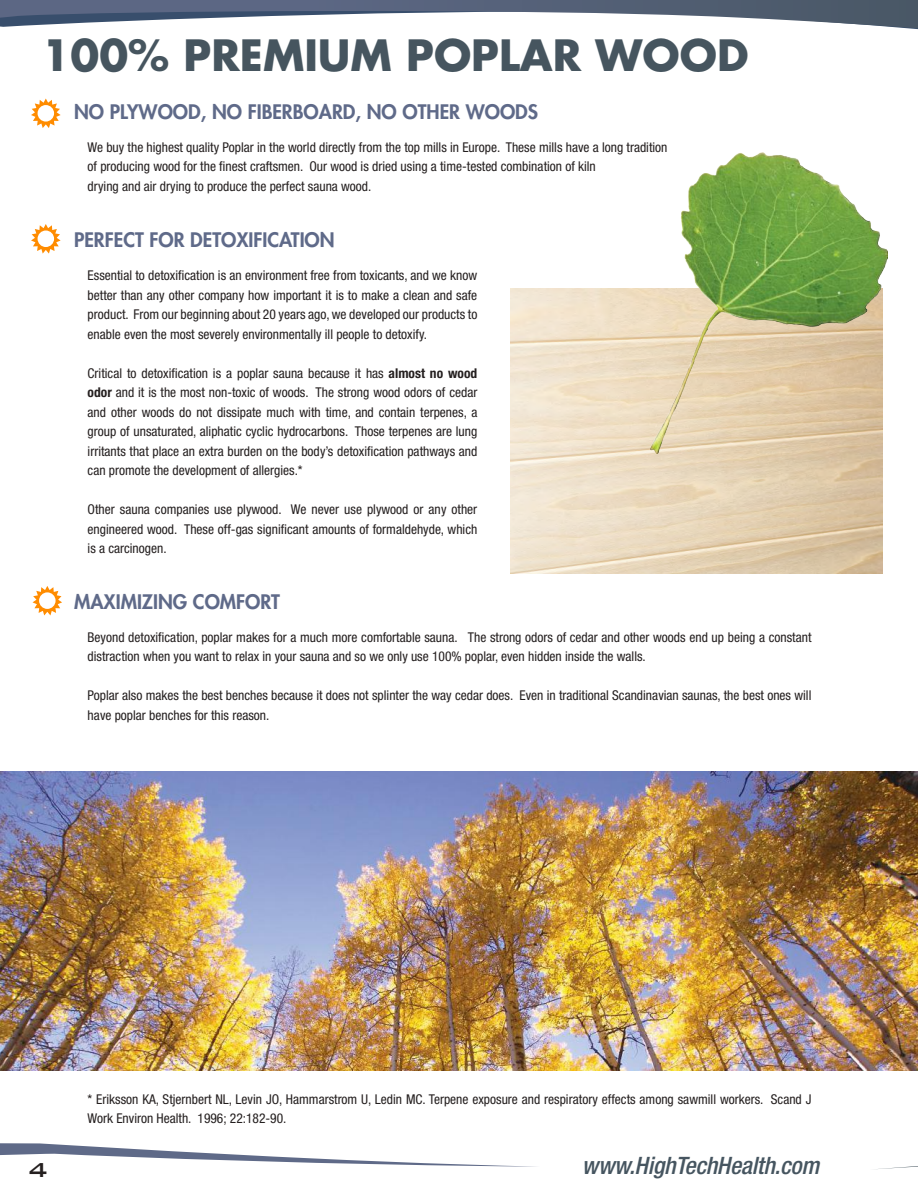
<style>
.page{position:relative;width:918px;height:1188px;background:#fff}
.page>*{position:absolute;margin:0;border:0;box-sizing:border-box;transform-origin:0 0}
.t1{font:700 42px "Futura Std";color:#46555f}
.t2{font:500 27px "Bank Gothic";color:#241f1f}
.t3{font:italic 500 condensed 24px "Helvetica Neue";letter-spacing:-.01em;color:#465560}
.t4{font:800 19.5px "Futura Std";color:#5f6a89}
.t5{font:condensed 13.5px/19.5px "Helvetica Neue";color:#241f1f}
.s1{font-weight:700}
</style>
<div class="page">
<svg style="left:31px;top:99px;width:30px;height:29px"></svg>
<svg style="left:31px;top:224px;width:30px;height:30px"></svg>
<svg style="left:33px;top:586px;width:29px;height:29px"></svg>
<img style="left:0;top:772px;width:918px;height:298px">
<img style="left:510px;top:288px;width:373px;height:286px">
<img style="left:650px;top:153px;width:238px;height:300px">
<svg style="left:875px;top:1166px;width:43px;height:4px"></svg>
<svg style="left:0;top:1143px;width:536px;height:24px"></svg>
<svg style="left:0;top:0;width:918px;height:28px"></svg>
<h1 class="t1" style="left:42px;top:28px;width:708px">100% PREMIUM POPLAR WOOD</h1>
<h3 class="t4" style="left:74px;top:99px;width:466px">NO PLYWOOD, NO FIBERBOARD, NO OTHER WOODS</h3>
<p class="t5" style="left:88px;top:137px;width:581px">We buy the highest quality Poplar in the world directly from the top mills in Europe. These mills have a long tradition of producing wood for the finest craftsmen. Our wood is dried using a time-tested combination of kiln<br>drying and air drying to produce the perfect sauna wood.</p>
<h3 class="t4" style="left:74px;top:227px;width:262px">PERFECT FOR DETOXIFICATION</h3>
<p class="t5" style="left:88px;top:265px;width:391px;text-align:justify">Essential to detoxification is an environment free from toxicants, and we know better than any other company how important it is to make a clean and safe product. From our beginning about 20 years ago, we developed our products to enable even the most severely environmentally ill people to detoxify.</p>
<p class="t5" style="left:88px;top:363px;width:391px;text-align:justify">Critical to detoxification is a poplar sauna because it has <span class="s1">almost no wood odor</span> and it is the most non-toxic of woods. The strong wood odors of cedar and other woods do not dissipate much with time, and contain terpenes, a group of unsaturated, aliphatic cyclic hydrocarbons. Those terpenes are lung irritants that place an extra burden on the body’s detoxification pathways and can promote the development of allergies.*</p>
<p class="t5" style="left:88px;top:499px;width:391px;text-align:justify">Other sauna companies use plywood. We never use plywood or any other engineered wood. These off-gas significant amounts of formaldehyde, which is a carcinogen.</p>
<h3 class="t4" style="left:74px;top:589px;width:207px">MAXIMIZING COMFORT</h3>
<p class="t5" style="left:88px;top:627px;width:725px">Beyond detoxification, poplar makes for a much more comfortable sauna. The strong odors of cedar and other woods end up being a constant distraction when you want to relax in your sauna and so we only use 100% poplar, even hidden inside the walls.</p>
<p class="t5" style="left:88px;top:685px;width:725px">Poplar also makes the best benches because it does not splinter the way cedar does. Even in traditional Scandinavian saunas, the best ones will have poplar benches for this reason.</p>
<p class="t5" style="left:88px;top:1089px;width:725px">* Eriksson KA, Stjernbert NL, Levin JO, Hammarstrom U, Ledin MC. Terpene exposure and respiratory effects among sawmill workers. Scand J<br>Work Environ Health. 1996; 22:182-90.</p>
<h2 class="t2" style="left:27px;top:1149px;width:22px">4</h2>
<h3 class="t3" style="left:582px;top:1151px;width:239px">www.HighTechHealth.com</h3>
</div>
